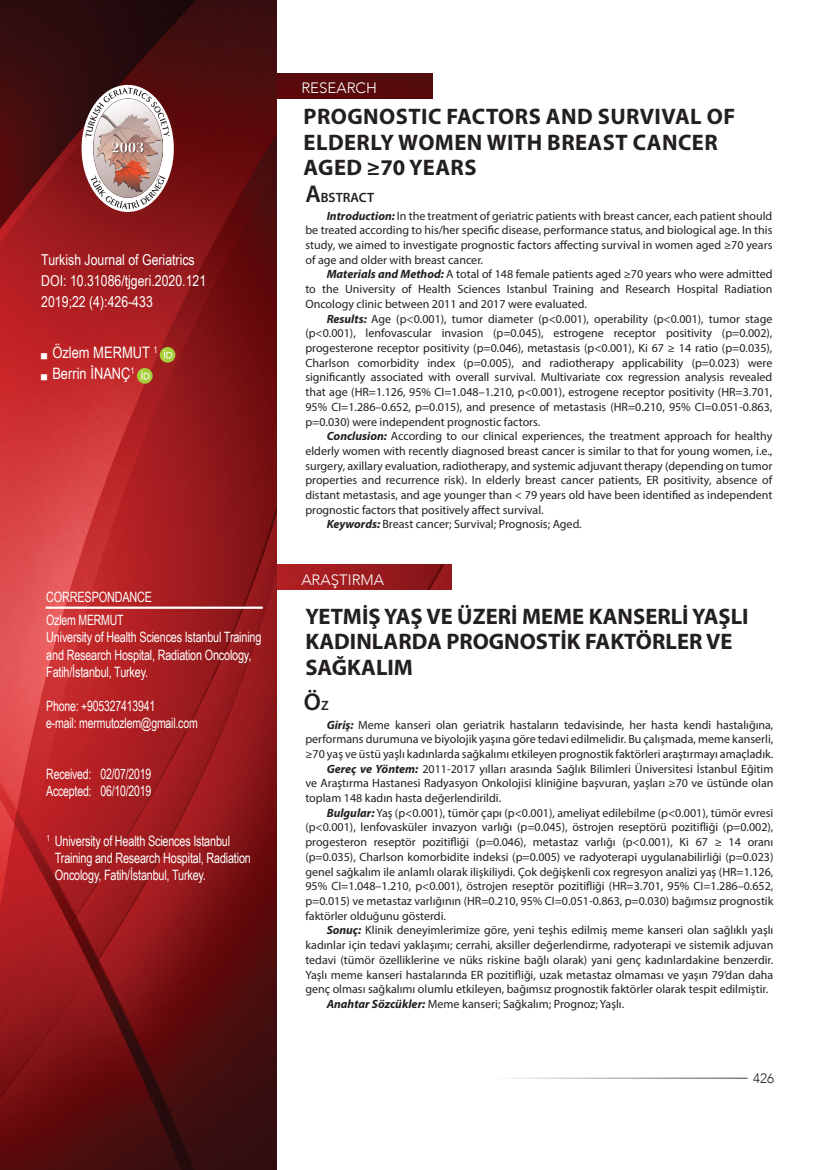
<style>
.page{position:relative;width:830px;height:1170px;background:#fff}
.page>*{position:absolute;margin:0;border:0;box-sizing:border-box;transform-origin:0 0}
.t1{font:600 24.3px "Myriad Pro";color:#231f20}
.t2{font:700 22.5px/25.5px "Myriad Pro";color:#231f20}
.t3{font:700 22.5px/25.5px "Myriad Pro";letter-spacing:.02em;color:#231f20}
.t4{font:15.75px/21px "Arial Narrow";color:#fff}
.t5{font:15px/21px "Arial Narrow";color:#fff}
.t6{font:300 15px "Avenir";color:#fff}
.t7{font:14.25px/17.1px "Arial Narrow";letter-spacing:-.015em;color:#fff;scale:.93 1}
.t8{font:14.25px/17.1px "Arial Narrow";letter-spacing:-.015em;color:#fff;scale:.9 1}
.t9{font:600 13.5px "Myriad Pro";color:#231f20}
.t10{font:300 13.5px "Avenir";color:#231f20}
.t11{font:12px/14.7px "Myriad Pro";color:#231f20;text-align:justify}
.s1{font-size:24.3px}
.s2{font-weight:700;font-style:italic}
.s3{font-size:13.5px}
</style>
<div class="page">
<div style="left:276px;top:73px;width:156px;height:26px;background:#57090b"></div>
<img style="left:276px;top:564px;width:175px;height:26px">
<img style="left:0;top:0;width:276px;height:1169px">
<div style="left:160px;top:347px;width:15px;height:15px;background:#a6ce39;border-radius:50%"></div>
<svg style="left:164px;top:350px;width:8px;height:8px"></svg>
<div style="left:137px;top:368px;width:15px;height:15px;background:#a6ce39;border-radius:50%"></div>
<svg style="left:141px;top:371px;width:9px;height:8px"></svg>
<hr style="left:46px;top:606px;width:216px;height:2px;background:#fff">
<div style="left:81px;top:85px;width:93px;height:127px;background:#fff;border-radius:50%"></div>
<img style="left:93px;top:137px;width:69px;height:38px">
<svg style="left:85px;top:88px;width:85px;height:49px"></svg>
<svg style="left:91px;top:175px;width:74px;height:34px"></svg>
<svg style="left:41px;top:353px;width:6px;height:6px"></svg>
<svg style="left:41px;top:374px;width:6px;height:6px"></svg>
<p class="t5" style="left:41px;top:249px;width:166px">Turkish Journal of Geriatrics<br>DOI: 10.31086/tjgeri.2020.121<br>2019;22 (4):426-433</p>
<h3 class="t4" style="left:52px;top:341px;width:107px">Özlem MERMUT <sup>1<br></sup>Berrin İNANÇ<sup>1</sup></h3>
<p class="t7" style="left:46px;top:585px;width:115px;line-height:23px">CORRESPONDANCE<br>Ozlem MERMUT</p>
<p class="t7" style="left:46px;top:628px;width:233px">University of Health Sciences Istanbul Training and Research Hospital, Radiation Oncology,<br>Fatih/İstanbul, Turkey.</p>
<p class="t8" style="left:46px;top:696px;width:170px">Phone: +905327413941<br>e-mail: mermutozlem@gmail.com</p>
<p class="t8" style="left:46px;top:765px;width:118px">Received: 02/07/2019<br>Accepted: 06/10/2019</p>
<p class="t7" style="left:55px;top:831px;width:212px;text-indent:-9px"><sup>1</sup> University of Health Sciences Istanbul<br>Training and Research Hospital, Radiation<br>Oncology, Fatih/İstanbul, Turkey.</p>
<p class="t6" style="left:301px;top:79px;width:77px">RESEARCH</p>
<h2 class="t3" style="left:303px;top:103px;width:433px">PROGNOSTIC FACTORS AND SURVIVAL OF<br>ELDERLY WOMEN WITH BREAST CANCER<br>AGED ≥70 YEARS</h2>
<p class="t9" style="left:305px;top:189px;width:70px"><span class="s1">A</span>BSTRACT</p>
<p class="t11" style="left:305px;top:208px;width:468px;text-indent:21px"><span class="s2">Introduction:</span> In the treatment of geriatric patients with breast cancer, each patient should be treated according to his/her specific disease, performance status, and biological age. In this study, we aimed to investigate prognostic factors affecting survival in women aged ≥70 years of age and older with breast cancer.</p>
<p class="t11" style="left:305px;top:267px;width:468px;text-indent:21px"><span class="s2">Materials and Method:</span> A total of 148 female patients aged ≥70 years who were admitted to the University of Health Sciences Istanbul Training and Research Hospital Radiation Oncology clinic between 2011 and 2017 were evaluated.</p>
<p class="t11" style="left:305px;top:311px;width:468px;text-indent:21px"><span class="s2">Results:</span> Age (p&lt;0.001), tumor diameter (p&lt;0.001), operability (p&lt;0.001), tumor stage (p&lt;0.001), lenfovascular invasion (p=0.045), estrogene receptor positivity (p=0.002), progesterone receptor positivity (p=0.046), metastasis (p&lt;0.001), Ki 67 ≥ 14 ratio (p=0.035), Charlson comorbidity index (p=0.005), and radiotherapy applicability (p=0.023) were significantly associated with overall survival. Multivariate cox regression analysis revealed that age (HR=1.126, 95% CI=1.048–1.210, p&lt;0.001), estrogene receptor positivity (HR=3.701, 95% CI=1.286–0.652, p=0.015), and presence of metastasis (HR=0.210, 95% CI=0.051-0.863, p=0.030) were independent prognostic factors.</p>
<p class="t11" style="left:326px;top:428px;width:447px"><span class="s2">Conclusion:</span> According to our clinical experiences, the treatment approach for healthy</p>
<p class="t11" style="left:305px;top:443px;width:468px">elderly women with recently diagnosed breast cancer is similar to that for young women, i.e.,</p>
<p class="t11" style="left:305px;top:458px;width:468px">surgery, axillary evaluation, radiotherapy, and systemic adjuvant therapy (depending on tumor</p>
<p class="t11" style="left:305px;top:473px;width:468px">properties and recurrence risk). In elderly breast cancer patients, ER positivity, absence of</p>
<p class="t11" style="left:305px;top:487px;width:468px">distant metastasis, and age younger than &lt; 79 years old have been identified as independent</p>
<p class="t11" style="left:305px;top:502px;width:239px">prognostic factors that positively affect survival.</p>
<p class="t11" style="left:326px;top:517px;width:256px"><span class="s2">Keywords:</span> Breast cancer; Survival; Prognosis; Aged.</p>
<p class="t6" style="left:301px;top:570px;width:84px">ARAŞTIRMA</p>
<h2 class="t2" style="left:305px;top:602px;width:444px">YETMİŞ YAŞ VE ÜZERİ MEME KANSERLİ YAŞLI<br>KADINLARDA PROGNOSTİK FAKTÖRLER VE<br>SAĞKALIM</h2>
<h1 class="t1" style="left:304px;top:686px;width:26px">Ö<span class="s3">Z</span></h1>
<p class="t11" style="left:326px;top:717px;width:448px"><span class="s2">Giriş:</span> Meme kanseri olan geriatrik hastaların tedavisinde, her hasta kendi hastalığına,</p>
<p class="t11" style="left:305px;top:731px;width:469px">performans durumuna ve biyolojik yaşına göre tedavi edilmelidir. Bu çalışmada, meme kanserli,</p>
<p class="t11" style="left:305px;top:746px;width:469px">≥70 yaş ve üstü yaşlı kadınlarda sağkalımı etkileyen prognostik faktörleri araştırmayı amaçladık.</p>
<p class="t11" style="left:326px;top:761px;width:448px"><span class="s2">Gereç ve Yöntem:</span> 2011-2017 yılları arasında Sağlık Bilimleri Üniversitesi İstanbul Eğitim</p>
<p class="t11" style="left:305px;top:775px;width:469px">ve Araştırma Hastanesi Radyasyon Onkolojisi kliniğine başvuran, yaşları ≥70 ve üstünde olan</p>
<p class="t11" style="left:305px;top:790px;width:197px">toplam 148 kadın hasta değerlendirildi.</p>
<p class="t11" style="left:326px;top:805px;width:448px"><span class="s2">Bulgular:</span> Yaş (p&lt;0.001), tümör çapı (p&lt;0.001), ameliyat edilebilme (p&lt;0.001), tümör evresi</p>
<p class="t11" style="left:305px;top:819px;width:469px">(p&lt;0.001), lenfovasküler invazyon varlığı (p=0.045), östrojen reseptörü pozitifliği (p=0.002),</p>
<p class="t11" style="left:305px;top:834px;width:469px">progesteron reseptör pozitifliği (p=0.046), metastaz varlığı (p&lt;0.001), Ki 67 ≥ 14 oranı</p>
<p class="t11" style="left:305px;top:849px;width:469px">(p=0.035), Charlson komorbidite indeksi (p=0.005) ve radyoterapi uygulanabilirliği (p=0.023)</p>
<p class="t11" style="left:305px;top:864px;width:469px">genel sağkalım ile anlamlı olarak ilişkiliydi. Çok değişkenli cox regresyon analizi yaş (HR=1.126,</p>
<p class="t11" style="left:305px;top:878px;width:469px">95% CI=1.048–1.210, p&lt;0.001), östrojen reseptör pozitifliği (HR=3.701, 95% CI=1.286–0.652,</p>
<p class="t11" style="left:305px;top:893px;width:469px">p=0.015) ve metastaz varlığının (HR=0.210, 95% CI=0.051-0.863, p=0.030) bağımsız prognostik</p>
<p class="t11" style="left:305px;top:908px;width:142px">faktörler olduğunu gösterdi.</p>
<p class="t11" style="left:326px;top:922px;width:448px"><span class="s2">Sonuç:</span> Klinik deneyimlerimize göre, yeni teşhis edilmiş meme kanseri olan sağlıklı yaşlı</p>
<p class="t11" style="left:305px;top:937px;width:469px">kadınlar için tedavi yaklaşımı; cerrahi, aksiller değerlendirme, radyoterapi ve sistemik adjuvan</p>
<p class="t11" style="left:305px;top:952px;width:469px">tedavi (tümör özelliklerine ve nüks riskine bağlı olarak) yani genç kadınlardakine benzerdir.</p>
<p class="t11" style="left:305px;top:966px;width:469px">Yaşlı meme kanseri hastalarında ER pozitifliği, uzak metastaz olmaması ve yaşın 79’dan daha</p>
<p class="t11" style="left:305px;top:981px;width:464px">genç olması sağkalımı olumlu etkileyen, bağımsız prognostik faktörler olarak tespit edilmiştir.</p>
<p class="t11" style="left:326px;top:996px;width:299px"><span class="s2">Anahtar Sözcükler:</span> Meme kanseri; Sağkalım; Prognoz; Yaşlı.</p>
<p class="t10" style="left:752px;top:1070px;width:23px">426</p>
</div>
